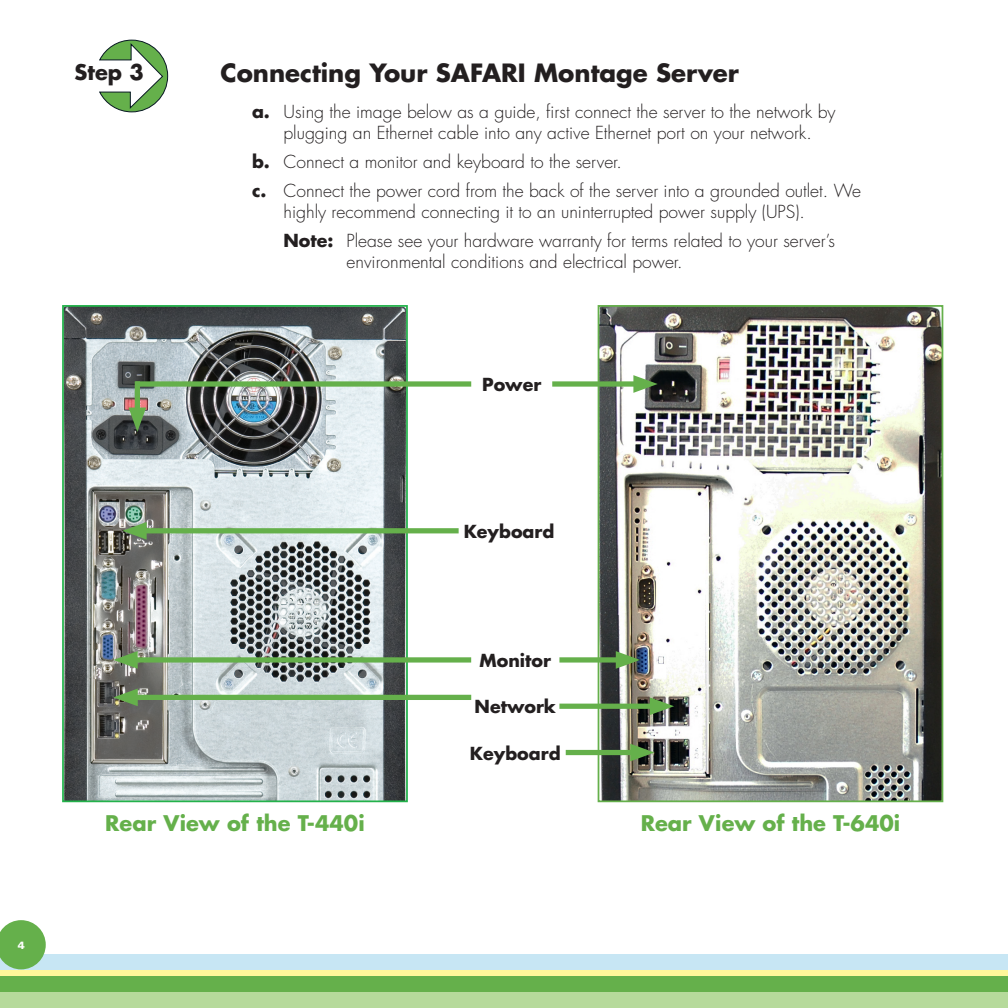
<style>
.page{position:relative;width:1008px;height:1008px;background:#fff}
.page>*{position:absolute;margin:0;border:0;box-sizing:border-box;transform-origin:0 0}
.Section_Heading{font:700 24.5px "Futura";color:#231f20}
.Call_Heading{font:700 21px "Futura";color:#65b04b}
.t1{font:700 21px "Futura";color:#231f20}
.Body_Text{font:300 17.5px/21px "Futura";color:#231f20}
.Body_Text-2{font:700 17.5px "Futura";color:#231f20}
.t2{font:900 10.5px "Univers";color:#fff}
.s1{font-weight:700}
</style>
<div class="page">
<div style="left:0;top:989px;width:1008px;height:19px;background:#b6da9b"></div>
<div style="left:0;top:973px;width:1008px;height:19px;background:#65b04b"></div>
<div style="left:0;top:966px;width:1008px;height:10px;background:#fff79a"></div>
<div style="left:0;top:954px;width:1008px;height:16px;background:#c7e6f4"></div>
<svg style="left:0;top:920px;width:46px;height:49px"></svg>
<svg style="left:99px;top:40px;width:69px;height:72px"></svg>
<img style="left:65px;top:308px;width:340px;height:491px">
<div style="left:62px;top:305px;width:346px;height:497px;border:2px solid #23b24b"></div>
<img style="left:601px;top:308px;width:339px;height:491px">
<div style="left:598px;top:305px;width:345px;height:497px;border:2px solid #65b04b"></div>
<div style="left:135px;top:381px;width:5px;height:36px;background:#65b04b"></div>
<svg style="left:129px;top:408px;width:17px;height:24px"></svg>
<div style="left:135px;top:381px;width:336px;height:6px;background:#65b04b"></div>
<div style="left:552px;top:381px;width:91px;height:6px;background:#65b04b"></div>
<svg style="left:633px;top:375px;width:25px;height:18px"></svg>
<div style="left:559px;top:657px;width:66px;height:6px;background:#65b04b"></div>
<svg style="left:616px;top:651px;width:24px;height:18px"></svg>
<div style="left:559px;top:704px;width:100px;height:5px;background:#65b04b"></div>
<svg style="left:650px;top:697px;width:24px;height:18px"></svg>
<div style="left:128px;top:657px;width:343px;height:6px;background:#65b04b"></div>
<svg style="left:113px;top:651px;width:25px;height:18px"></svg>
<div style="left:128px;top:695px;width:343px;height:5px;background:#65b04b"></div>
<svg style="left:113px;top:689px;width:25px;height:17px"></svg>
<div style="left:566px;top:750px;width:74px;height:5px;background:#65b04b"></div>
<svg style="left:630px;top:744px;width:25px;height:17px"></svg>
<div style="left:137px;top:528px;width:322px;height:5px;background:#65b04b"></div>
<svg style="left:122px;top:522px;width:25px;height:18px"></svg>
<p class="t1" style="left:75px;top:58px;width:71px">Step 3</p>
<p class="Section_Heading" style="left:220px;top:56px;width:520px">Connecting Your SAFARI Montage Server</p>
<p class="Body_Text" style="left:252px;top:102px;width:585px;text-align:center"><span class="s1">a.</span> Using the image below as a guide, first connect the server to the network by plugging an Ethernet cable into any active Ethernet port on your network.</p>
<p class="Body_Text" style="left:252px;top:152px;width:371px"><span class="s1">b.</span> Connect a monitor and keyboard to the server.</p>
<p class="Body_Text" style="left:284px;top:181px;width:579px;text-indent:-32px"><span class="s1">c.</span> Connect the power cord from the back of the server into a grounded outlet. We highly recommend connecting it to an uninterrupted power supply (UPS).</p>
<p class="Body_Text" style="left:346px;top:231px;width:490px;text-indent:-63px"><span class="s1">Note:</span> Please see your hardware warranty for terms related to your server’s environmental conditions and electrical power.</p>
<p class="Body_Text-2" style="left:482px;top:373px;width:61px">Power</p>
<p class="t2" style="left:18px;top:939px;width:9px">4</p>
<p class="Body_Text-2" style="left:464px;top:519px;width:92px">Keyboard</p>
<p class="Body_Text-2" style="left:480px;top:649px;width:73px">Monitor</p>
<p class="Body_Text-2" style="left:475px;top:695px;width:83px">Network</p>
<p class="Body_Text-2" style="left:470px;top:741px;width:92px">Keyboard</p>
<p class="Call_Heading" style="left:105px;top:809px;width:261px">Rear View of the T-440i</p>
<p class="Call_Heading" style="left:641px;top:809px;width:261px">Rear View of the T-640i</p>
</div>
